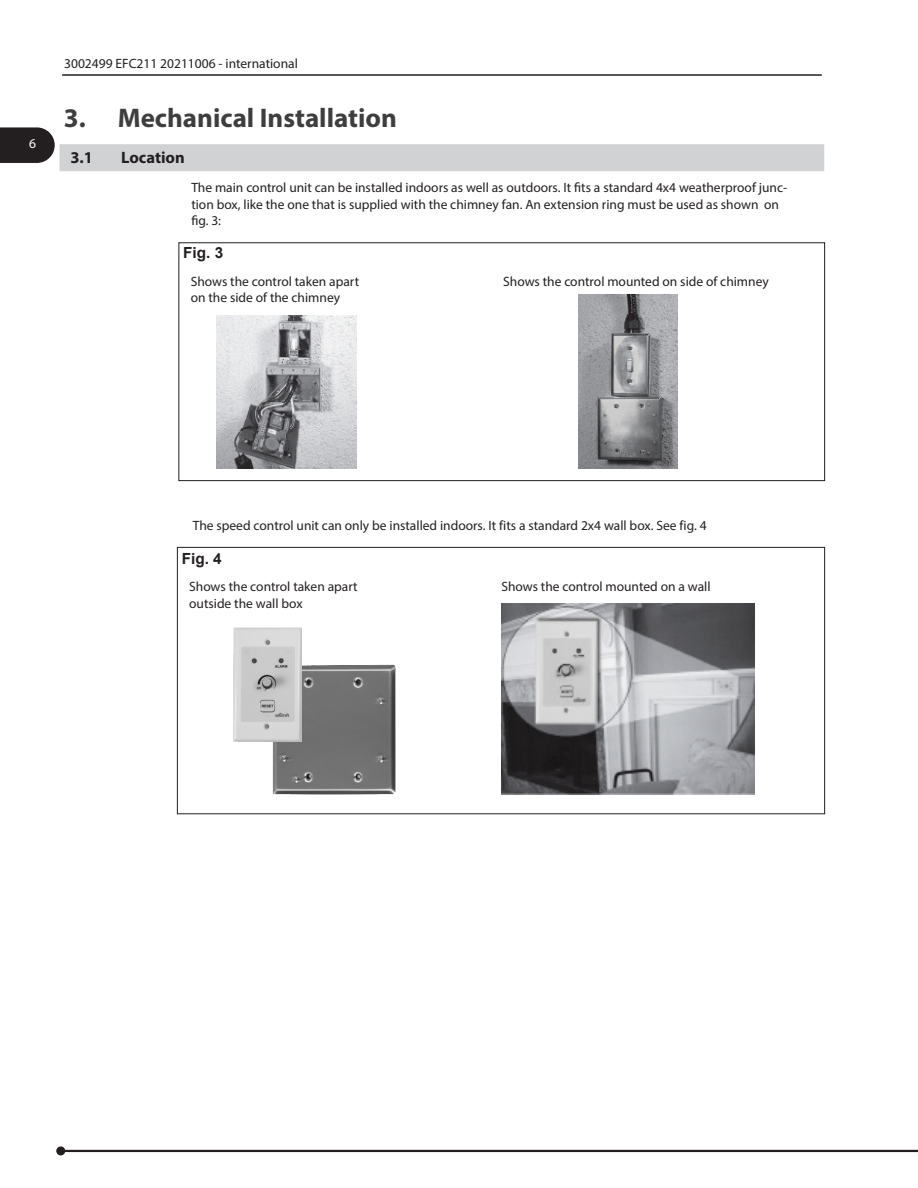
<style>
.page{position:relative;width:918px;height:1188px;background:#fff}
.page>*{position:absolute;margin:0;border:0;box-sizing:border-box;transform-origin:0 0}
.Siderheader_Rød__90{font:700 27px "Myriad Pro";color:#3e3e3f}
.Subheader_GRÅ_baggru{font:700 16.5px "Myriad Pro";color:#231f20}
.t1{font:700 15.3px "Arial";color:#231f20}
.Brødtekst_sort_tabul{font:13.5px/16.2px "Myriad Pro";color:#231f20}
.bullet{font:13.5px "Myriad Pro";color:#231f20}
.Body_text{font:13.5px "Myriad Pro";color:#231f20}
.t2{font:13.5px "Myriad Pro";color:#fff}
</style>
<div class="page">
<div style="left:60px;top:144px;width:764px;height:27px;background:#d1d2d4"></div>
<div style="left:178px;top:242px;width:647px;height:239px;border:1px solid #231f20"></div>
<div style="left:177px;top:547px;width:648px;height:267px;border:1px solid #231f20"></div>
<img style="left:272px;top:664px;width:123px;height:131px">
<img style="left:233px;top:628px;width:69px;height:114px">
<img style="left:216px;top:315px;width:140px;height:154px">
<img style="left:579px;top:295px;width:99px;height:174px">
<img style="left:501px;top:604px;width:253px;height:190px">
<svg style="left:0;top:127px;width:55px;height:36px;background:#363233"></svg>
<hr style="left:62px;top:74px;width:760px;height:2px;background:#231f20">
<hr style="left:61px;top:1150px;width:857px;height:2px;background:#231f20">
<div style="left:56px;top:1146px;width:9px;height:9px;background:#231f20;border-radius:50%"></div>
<p class="t2" style="left:29px;top:135px;width:8px">6</p>
<p class="Brødtekst_sort_tabul" style="left:64px;top:55px;width:235px">3002499 EFC211 20211006 - international</p>
<p class="Siderheader_Rød__90" style="left:64px;top:100px;width:335px">3. Mechanical Installation</p>
<p class="Subheader_GRÅ_baggru" style="left:70px;top:147px;width:24px">3.1</p>
<p class="Subheader_GRÅ_baggru" style="left:121px;top:147px;width:65px">Location</p>
<p class="Brødtekst_sort_tabul" style="left:191px;top:179px;width:597px">The main control unit can be installed indoors as well as outdoors. It fits a standard 4x4 weatherproof junc&shy;tion box, like the one that is supplied with the chimney fan. An extension ring must be used as shown on fig. 3:</p>
<p class="t1" style="left:183px;top:242px;width:41px">Fig. 3</p>
<p class="bullet" style="left:191px;top:273px;width:170px">Shows the control taken apart</p>
<p class="bullet" style="left:503px;top:273px;width:267px">Shows the control mounted on side of chimney</p>
<p class="bullet" style="left:191px;top:289px;width:151px">on the side of the chimney</p>
<p class="Body_text" style="left:193px;top:517px;width:515px">The speed control unit can only be installed indoors. It fits a standard 2x4 wall box. See fig. 4</p>
<p class="t1" style="left:182px;top:547px;width:41px">Fig. 4</p>
<p class="bullet" style="left:189px;top:579px;width:170px">Shows the control taken apart</p>
<p class="bullet" style="left:501px;top:579px;width:211px">Shows the control mounted on a wall</p>
<p class="bullet" style="left:189px;top:595px;width:115px">outside the wall box</p>
</div>
